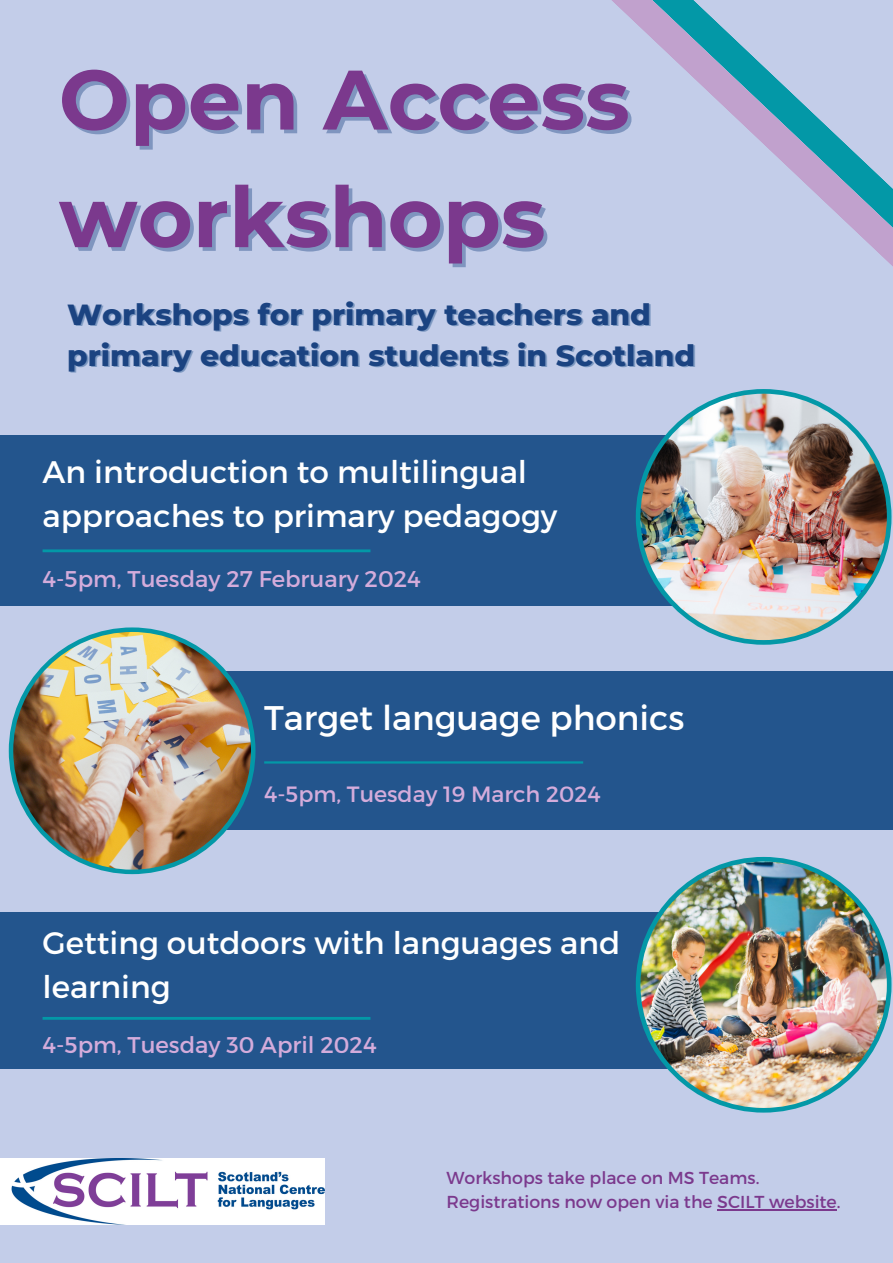
<style>
.page{position:relative;width:893px;height:1263px;background:#c3cde9}
.page>*{position:absolute;margin:0;border:0;box-sizing:border-box;transform-origin:0 0}
.t1{font:700 84.22px/117.6px "Montserrat";color:#7b398d}
.t2{font:34.12px "Montserrat";color:#fff}
.t3{font:31.12px/43.3px "Montserrat";color:#fff}
.t4{font:800 29.7px/41.1px "Montserrat";color:#1b4381}
.t5{font:22.73px "Montserrat";color:#d4acdb}
.t6{font:22.12px "Montserrat";color:#d4acdb}
.t7{font:17.33px "Montserrat";color:#7b398d}
</style>
<div class="page">
<img style="left:0;top:1159px;width:325px;height:65px">
<div style="left:0;top:435px;width:851px;height:170px;background:#23558d"></div>
<hr style="left:43px;top:549px;width:327px;height:3px;background:#0398a7">
<div style="left:43px;top:671px;width:850px;height:159px;background:#23558d"></div>
<hr style="left:264px;top:761px;width:319px;height:2px;background:#0398a7">
<svg style="left:612px;top:0;width:281px;height:266px"></svg>
<div style="left:0;top:912px;width:851px;height:157px;background:#23558d"></div>
<hr style="left:43px;top:1017px;width:327px;height:3px;background:#0398a7">
<img style="left:636px;top:389px;width:255px;height:256px">
<img style="left:9px;top:627px;width:246px;height:247px">
<img style="left:636px;top:857px;width:255px;height:255px">
<hr style="left:717px;top:1209px;width:120px;height:2px;background:#7b398d">
<p class="t1" style="left:59px;top:41px;width:572px">Open Access workshops</p>
<p class="t4" style="left:67px;top:293px;width:630px">Workshops for primary teachers and primary education students in Scotland</p>
<p class="t3" style="left:43px;top:449px;width:516px">An introduction to multilingual approaches to primary pedagogy</p>
<p class="t5" style="left:43px;top:564px;width:380px">4-5pm, Tuesday 27 February 2024</p>
<p class="t2" style="left:264px;top:696px;width:422px">Target language phonics</p>
<p class="t6" style="left:264px;top:780px;width:338px">4-5pm, Tuesday 19 March 2024</p>
<p class="t3" style="left:43px;top:920px;width:579px">Getting outdoors with languages and learning</p>
<p class="t5" style="left:43px;top:1030px;width:335px">4-5pm, Tuesday 30 April 2024</p>
<p class="t7" style="left:446px;top:1166px;width:314px">Workshops take place on MS Teams.</p>
<p class="t7" style="left:446px;top:1190px;width:395px">Registrations now open via the SCILT website.</p>
</div>
